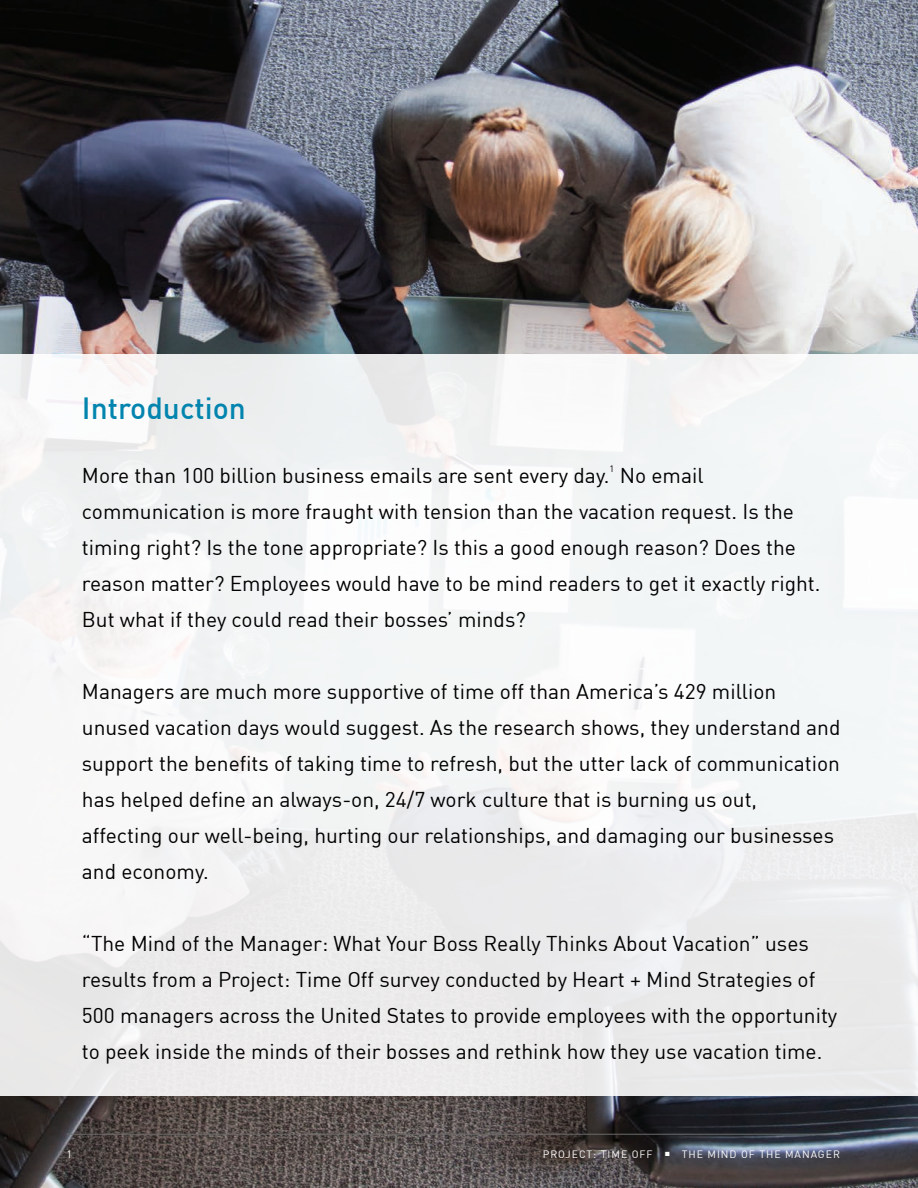
<style>
.page{position:relative;width:918px;height:1188px;background:#fff}
.page>*{position:absolute;margin:0;border:0;box-sizing:border-box;transform-origin:0 0}
.t1{font:500 30px "DIN Pro";color:#0184ae}
.t2{font:21px/36px "DIN";color:#000}
.page{font:10.5px "DIN";letter-spacing:.09em;color:#fff}
.t3{font:9.15px "DIN";color:#000}
</style>
<div class="page">
<img style="left:0;top:0;width:918px;height:1188px">
<div style="left:0;top:354px;width:918px;height:742px;background:#f2f4f5"></div>
<hr style="left:67px;top:1134px;width:774px;height:1px;background:#6b6b6b">
<p class="t1" style="left:82px;top:389px;width:165px">Introduction</p>
<p class="t2" style="left:82px;top:457px;width:529px">More than 100 billion business emails are sent every day.</p>
<p class="t3" style="left:610px;top:463px;width:6px">1</p>
<p class="t2" style="left:82px;top:457px;width:740px;text-indent:538px">No email communication is more fraught with tension than the vacation request. Is the timing right? Is the tone appropriate? Is this a good enough reason? Does the reason matter? Employees would have to be mind readers to get it exactly right.<br>But what if they could read their bosses’ minds?</p>
<p class="t2" style="left:82px;top:673px;width:760px">Managers are much more supportive of time off than America’s 429 million unused vacation days would suggest. As the research shows, they understand and support the benefits of taking time to refresh, but the utter lack of communication has helped define an always-on, 24/7 work culture that is burning us out, affecting our well-being, hurting our relationships, and damaging our businesses and economy.</p>
<p class="t2" style="left:82px;top:925px;width:757px">“The Mind of the Manager: What Your Boss Really Thinks About Vacation” uses results from a Project: Time Off survey conducted by Heart + Mind Strategies of 500 managers across the United States to provide employees with the opportunity to peek inside the minds of their bosses and rethink how they use vacation time.</p>
<p class="page" style="left:67px;top:1147px;width:7px">1</p>
<p class="page" style="left:543px;top:1147px;width:299px">PROJECT: TIME OFF ■ THE MIND OF THE MANAGER</p>
</div>
